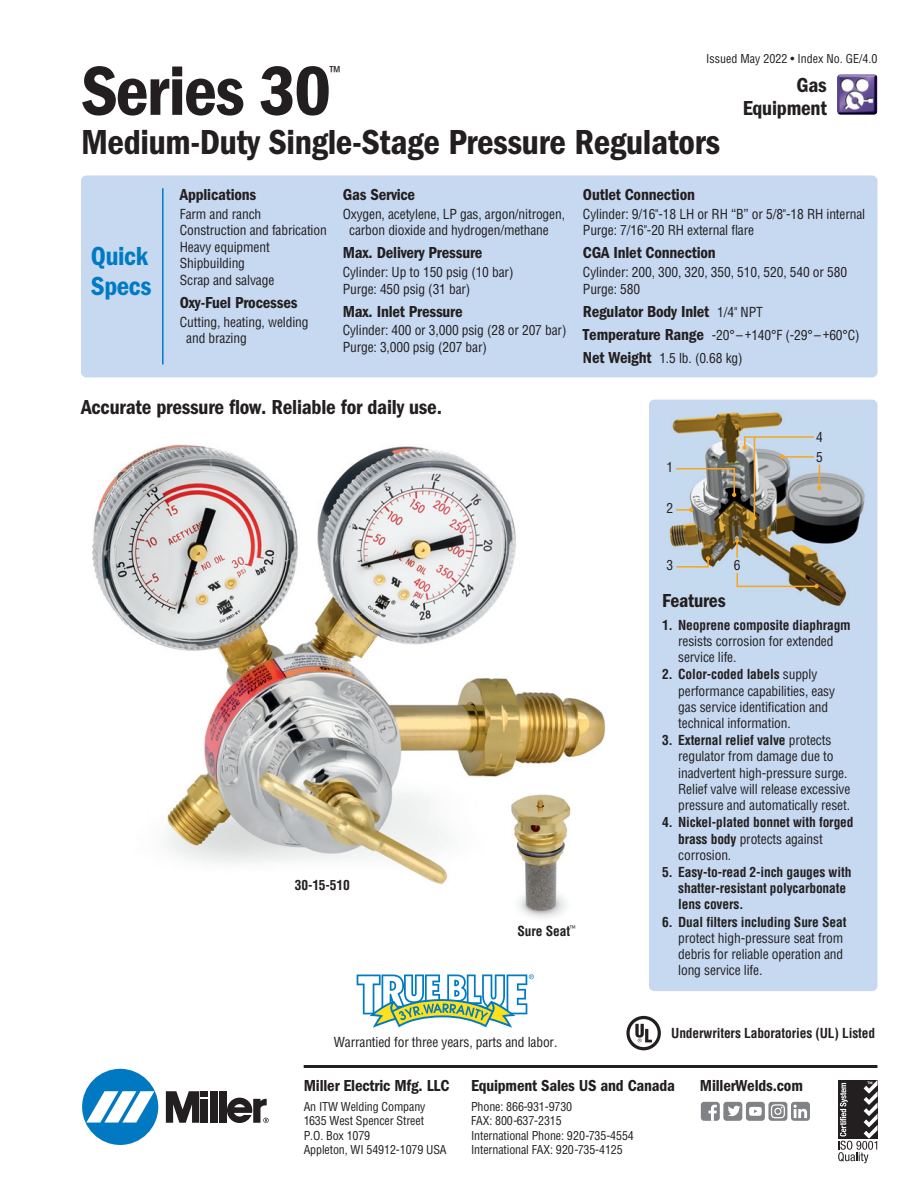
<style>
.page{position:relative;width:918px;height:1188px;background:#fff}
.page>*{position:absolute;margin:0;border:0;box-sizing:border-box;transform-origin:0 0}
.t1{font:72px "ITC Franklin Gothic Std Dm Cd";letter-spacing:-.025em;color:#231f20}
.t2{font:36px "ITC Franklin Gothic Std Dm Cd";letter-spacing:-.01em;color:#231f20}
.t3{font:27px/30px "ITC Franklin Gothic Std Dm Cd";letter-spacing:-.015em;color:#007bc3}
.t4{font:21px/22.5px "ITC Franklin Gothic Std Dm Cd";letter-spacing:-.01em;color:#231f20;text-align:right}
.t5{font:19.5px "ITC Franklin Gothic Std Dm Cd";letter-spacing:-.01em;color:#231f20}
.t6{font:16.5px "ITC Franklin Gothic Std Dm Cd";letter-spacing:-.01em;color:#231f20}
.t7{font:condensed 16.5px "ITC Franklin Gothic Std";color:#231f20}
.t8{font:condensed 13.5px/16.2px "Helvetica";letter-spacing:-.01em;color:#231f20}
.t9{font:700 condensed 13.5px/16.2px "Helvetica";letter-spacing:-.01em;color:#231f20}
.t10{font:condensed 12px/14.4px "Helvetica";letter-spacing:-.01em;color:#231f20}
.s1{font-family:"Helvetica";font-stretch:condensed;font-size:13.5px}
.s2{font-family:"ITC Franklin Gothic Std Dm Cd";font-stretch:normal;font-size:16.5px}
.s3{font-weight:700}
.s4{font-weight:400}
</style>
<div class="page">
<div style="left:649px;top:400px;width:228px;height:591px;background:#c6d9f0;border-radius:5px"></div>
<img style="left:92px;top:444px;width:514px;height:441px">
<img style="left:489px;top:782px;width:96px;height:136px">
<img style="left:669px;top:412px;width:196px;height:195px">
<div style="left:81px;top:176px;width:797px;height:201px;background:#c6d9f0;border-radius:5px"></div>
<img style="left:837px;top:74px;width:40px;height:41px;border-radius:3px">
<svg style="left:357px;top:974px;width:177px;height:54px"></svg>
<hr style="left:162px;top:188px;width:2px;height:177px;background:#007bc3">
<div style="left:82px;top:1069px;width:76px;height:76px;background:#0079c2;border-radius:50%"></div>
<svg style="left:86px;top:1091px;width:68px;height:32px"></svg>
<div style="left:210px;top:1091px;width:7px;height:32px;background:#231f20"></div>
<div style="left:219px;top:1091px;width:7px;height:32px;background:#231f20"></div>
<div style="left:201px;top:1091px;width:7px;height:6px;background:#231f20"></div>
<div style="left:201px;top:1099px;width:7px;height:24px;background:#231f20"></div>
<svg style="left:166px;top:1091px;width:33px;height:32px"></svg>
<svg style="left:227px;top:1098px;width:42px;height:25px"></svg>
<hr style="left:304px;top:1065px;width:573px;height:3px;background:#231f20">
<svg style="left:838px;top:1080px;width:40px;height:83px"></svg>
<div style="left:791px;top:1102px;width:19px;height:19px;background:#808285;border-radius:3px"></div>
<svg style="left:793px;top:1105px;width:14px;height:13px"></svg>
<div style="left:723px;top:1102px;width:19px;height:19px;background:#808285;border-radius:3px"></div>
<svg style="left:728px;top:1106px;width:12px;height:10px"></svg>
<div style="left:746px;top:1102px;width:19px;height:19px;background:#808285;border-radius:3px"></div>
<svg style="left:749px;top:1107px;width:13px;height:9px"></svg>
<div style="left:701px;top:1102px;width:19px;height:19px;background:#808285;border-radius:3px"></div>
<svg style="left:708px;top:1105px;width:9px;height:16px"></svg>
<div style="left:768px;top:1102px;width:19px;height:19px;background:#808285;border-radius:3px"></div>
<svg style="left:771px;top:1104px;width:14px;height:14px"></svg>
<svg style="left:626px;top:1016px;width:35px;height:34px"></svg>
<svg style="left:675px;top:467px;width:61px;height:30px"></svg>
<svg style="left:675px;top:556px;width:35px;height:12px"></svg>
<svg style="left:676px;top:508px;width:17px;height:4px"></svg>
<hr style="left:754px;top:437px;width:1px;height:81px;background:#f9a51b">
<svg style="left:752px;top:516px;width:5px;height:4px"></svg>
<svg style="left:817px;top:465px;width:5px;height:25px"></svg>
<svg style="left:736px;top:572px;width:83px;height:16px"></svg>
<svg style="left:735px;top:538px;width:4px;height:20px"></svg>
<svg style="left:742px;top:436px;width:73px;height:23px"></svg>
<p class="t10" style="left:706px;top:52px;width:173px">Issued May 2022 • Index No. GE/4.0</p>
<p class="t1" style="left:81px;top:67px;width:252px">Series 30</p>
<p class="t7" style="left:329px;top:62px;width:13px">™</p>
<p class="t2" style="left:81px;top:130px;width:641px">Medium-Duty Single-Stage Pressure Regulators</p>
<p class="t4" style="left:743px;top:76px;width:86px">Gas<br>Equipment</p>
<p class="t3" style="left:91px;top:243px;width:62px">Quick<br>Specs</p>
<p class="t6" style="left:180px;top:189px;width:78px">Applications</p>
<p class="t8" style="left:180px;top:207px;width:149px">Farm and ranch<br>Construction and fabrication<br>Heavy equipment<br>Shipbuilding<br>Scrap and salvage</p>
<p class="t6" style="left:180px;top:297px;width:119px">Oxy-Fuel Processes</p>
<p class="t8" style="left:186px;top:315px;width:124px;text-indent:-6px">Cutting, heating, welding and brazing</p>
<p class="t6" style="left:343px;top:189px;width:74px">Gas Service</p>
<p class="t8" style="left:349px;top:207px;width:217px;text-indent:-6px">Oxygen, acetylene, LP gas, argon/nitrogen, carbon dioxide and hydrogen/methane</p>
<p class="t6" style="left:343px;top:247px;width:141px">Max. Delivery Pressure</p>
<p class="t8" style="left:343px;top:265px;width:172px">Cylinder: Up to 150 psig (10 bar)<br>Purge: 450 psig (31 bar)</p>
<p class="t6" style="left:343px;top:306px;width:122px">Max. Inlet Pressure</p>
<p class="t8" style="left:343px;top:323px;width:225px">Cylinder: 400 or 3,000 psig (28 or 207 bar)<br>Purge: 3,000 psig (207 bar)</p>
<p class="t4" style="left:81px;top:398px;width:363px">Accurate pressure flow. Reliable for daily use.</p>
<p class="t6" style="left:583px;top:189px;width:113px">Outlet Connection</p>
<p class="t8" style="left:583px;top:207px;width:284px">Cylinder: 9/16"-18 LH or RH “B” or 5/8"-18 RH internal<br>Purge: 7/16"-20 RH external flare</p>
<p class="t6" style="left:583px;top:247px;width:134px">CGA Inlet Connection</p>
<p class="t8" style="left:583px;top:265px;width:266px">Cylinder: 200, 300, 320, 350, 510, 520, 540 or 580<br>Purge: 580</p>
<p class="t6" style="left:583px;top:306px;width:181px">Regulator Body Inlet <span class="s1">1/4" NPT</span></p>
<p class="t8" style="left:583px;top:328px;width:278px"><span class="s2">Temperature Range</span> -20°– +140°F (-29°– +60°C)</p>
<p class="t8" style="left:583px;top:351px;width:161px"><span class="s2">Net Weight</span> 1.5 lb. (0.68 kg)</p>
<p class="t8" style="left:667px;top:460px;width:8px">1</p>
<p class="t8" style="left:667px;top:501px;width:8px">2</p>
<p class="t8" style="left:816px;top:430px;width:8px">4</p>
<p class="t8" style="left:816px;top:450px;width:8px">5</p>
<p class="t8" style="left:667px;top:559px;width:8px">3</p>
<p class="t8" style="left:734px;top:559px;width:8px">6</p>
<p class="t9" style="left:295px;top:878px;width:57px">30-15-510</p>
<p class="t9" style="left:518px;top:924px;width:60px">Sure Seat<sup>™</sup></p>
<p class="t8" style="left:334px;top:1035px;width:225px">Warrantied for three years, parts and labor.</p>
<p class="t5" style="left:662px;top:594px;width:65px">Features</p>
<p class="t8" style="left:678px;top:618px;width:174px;text-indent:-16px"><span class="s3">1. Neoprene composite diaphragm </span>resists corrosion for extended service life.</p>
<p class="t8" style="left:678px;top:667px;width:158px;text-indent:-16px"><span class="s3">2. Color-coded labels</span> supply performance capabilities, easy gas service identification and technical information.</p>
<p class="t8" style="left:678px;top:733px;width:174px;text-indent:-16px"><span class="s3">3. External relief valve</span> protects regulator from damage due to inadvertent high-pressure surge.<br>Relief valve will release excessive pressure and automatically reset.</p>
<p class="t9" style="left:678px;top:815px;width:177px;text-indent:-16px">4. Nickel-plated bonnet with forged brass body <span class="s4">protects against corrosion.</span></p>
<p class="t9" style="left:678px;top:865px;width:175px;text-indent:-16px">5. Easy-to-read 2-inch gauges with shatter-resistant polycarbonate lens covers.</p>
<p class="t8" style="left:678px;top:915px;width:170px;text-indent:-16px"><span class="s3">6. Dual filters including Sure Seat </span>protect high-pressure seat from debris for reliable operation and long service life.</p>
<p class="t9" style="left:671px;top:1026px;width:205px">Underwriters Laboratories (UL) Listed</p>
<p class="t6" style="left:304px;top:1080px;width:147px">Miller Electric Mfg. LLC</p>
<p class="t10" style="left:304px;top:1100px;width:144px">An ITW Welding Company<br>1635 West Spencer Street<br>P.O. Box 1079<br>Appleton, WI 54912-1079 USA</p>
<p class="t6" style="left:471px;top:1080px;width:206px">Equipment Sales US and Canada</p>
<p class="t6" style="left:700px;top:1080px;width:105px">MillerWelds.com</p>
<p class="t10" style="left:471px;top:1100px;width:164px">Phone: 866-931-9730<br>FAX: 800-637-2315<br>International Phone: 920-735-4554<br>International FAX: 920-735-4125</p>
</div>
